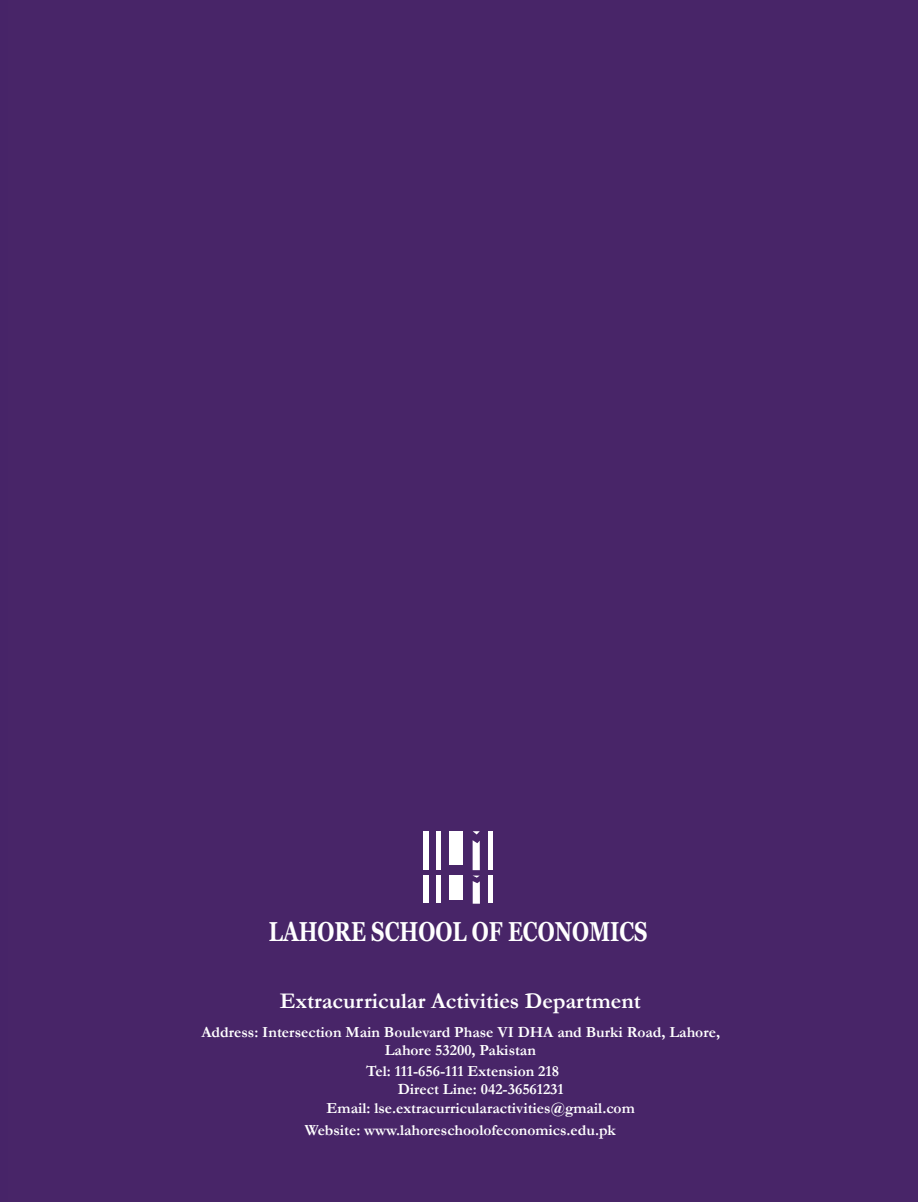
<style>
.page{position:relative;width:918px;height:1202px;background:#fff}
.page>*{position:absolute;margin:0;border:0;box-sizing:border-box;transform-origin:0 0}
.t1{font:700 27.45px "Georgia";color:#fff;scale:.76 1}
.t2{font:700 22.5px "Garamond";color:#fff}
.t3{font:700 15.45px/17.7px "Garamond";color:#fff;text-align:center}
</style>
<div class="page">
<div style="left:8px;top:0;width:910px;height:1202px;background:#482568"></div>
<div style="left:423px;top:831px;width:5px;height:39px;background:#fff"></div>
<div style="left:436px;top:831px;width:5px;height:39px;background:#fff"></div>
<hr style="left:489px;top:831px;width:4px;height:39px;background:#fff">
<div style="left:449px;top:831px;width:14px;height:34px;background:#fff"></div>
<svg style="left:473px;top:831px;width:7px;height:3px"></svg>
<div style="left:423px;top:875px;width:5px;height:28px;background:#fff"></div>
<div style="left:436px;top:875px;width:5px;height:28px;background:#fff"></div>
<hr style="left:489px;top:875px;width:4px;height:28px;background:#fff">
<div style="left:449px;top:875px;width:14px;height:25px;background:#fff"></div>
<svg style="left:473px;top:840px;width:7px;height:63px"></svg>
<h1 class="t1" style="left:269px;top:914px;width:500px">LAHORE SCHOOL OF ECONOMICS</h1>
<h2 class="t2" style="left:280px;top:986px;width:362px">Extracurricular Activities Department</h2>
<p class="t3" style="left:201px;top:1023px;width:520px">Address: Intersection Main Boulevard Phase VI DHA and Burki Road, Lahore,<br>Lahore 53200, Pakistan</p>
<p class="t3" style="left:366px;top:1062px;width:194px">Tel: 111-656-111 Extension 218</p>
<p class="t3" style="left:305px;top:1097px;width:331px;line-height:21.8px;text-align:left;text-indent:22px">Email: lse.extracurricularactivities@gmail.com<br>Website: www.lahoreschoolofeconomics.edu.pk</p>
<p class="t3" style="left:398px;top:1080px;width:167px">Direct Line: 042-36561231</p>
</div>
